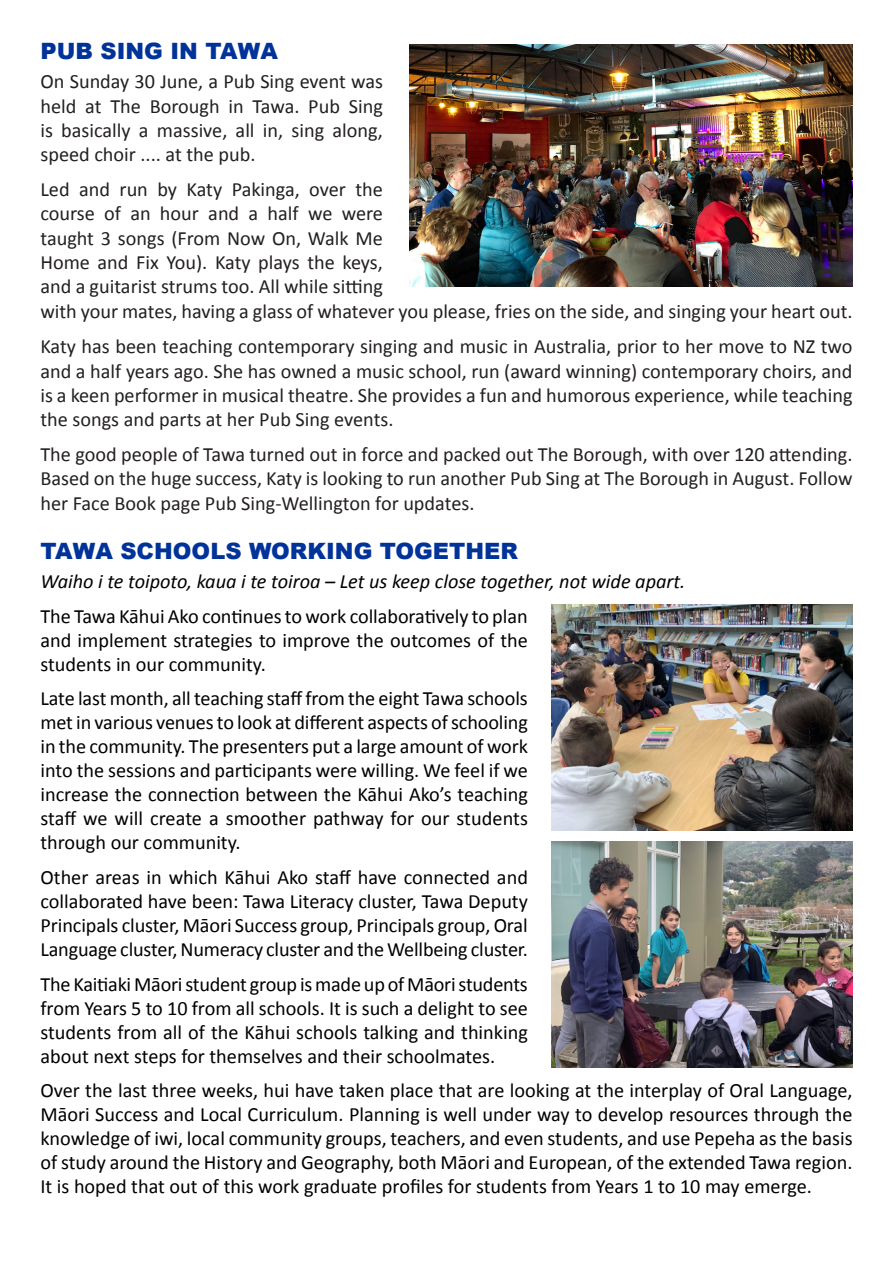
<style>
.page{position:relative;width:893px;height:1263px;background:#fff}
.page>*{position:absolute;margin:0;border:0;box-sizing:border-box;transform-origin:0 0}
.t1{font:900 22.5px "Arial";color:#039}
.t2{font:20.25px/24px "Calibri";color:#000;text-align:justify}
.t3{font:20.25px/24.3px "Calibri";color:#231f20;text-align:justify}
.t4{font:italic 20.25px "Calibri";color:#000}
</style>
<div class="page">
<img style="left:410px;top:44px;width:443px;height:243px">
<img style="left:551px;top:841px;width:301px;height:226px">
<img style="left:551px;top:605px;width:302px;height:225px">
<p class="t1" style="left:40px;top:35px;width:239px">PUB SING IN TAWA</p>
<p class="t3" style="left:40px;top:68px;width:344px">On Sunday 30 June, a Pub Sing event was held at The Borough in Tawa. Pub Sing is basically a massive, all in, sing along, speed choir .... at the pub.</p>
<p class="t3" style="left:40px;top:176px;width:344px">Led and run by Katy Pakinga, over the course of an hour and a half we were taught 3 songs (From Now On, Walk Me Home and Fix You). Katy plays the keys, and a guitarist strums too. All while sitting</p>
<p class="t3" style="left:40px;top:299px;width:814px">with your mates, having a glass of whatever you please, fries on the side, and singing your heart out.</p>
<p class="t3" style="left:40px;top:333px;width:814px">Katy has been teaching contemporary singing and music in Australia, prior to her move to NZ two and a half years ago. She has owned a music school, run (award winning) contemporary choirs, and is a keen performer in musical theatre. She provides a fun and humorous experience, while teaching the songs and parts at her Pub Sing events.</p>
<p class="t3" style="left:40px;top:441px;width:814px">The good people of Tawa turned out in force and packed out The Borough, with over 120 attending.<br>Based on the huge success, Katy is looking to run another Pub Sing at The Borough in August. Follow her Face Book page Pub Sing-Wellington for updates.</p>
<p class="t1" style="left:40px;top:535px;width:479px">TAWA SCHOOLS WORKING TOGETHER</p>
<p class="t4" style="left:40px;top:568px;width:646px">Waiho i te toipoto, kaua i te toiroa – Let us keep close together, not wide apart.</p>
<p class="t2" style="left:40px;top:603px;width:489px">The Tawa Kāhui Ako continues to work collaboratively to plan and implement strategies to improve the outcomes of the students in our community.</p>
<p class="t2" style="left:40px;top:686px;width:489px">Late last month, all teaching staff from the eight Tawa schools met in various venues to look at different aspects of schooling in the community. The presenters put a large amount of work into the sessions and participants were willing. We feel if we increase the connection between the Kāhui Ako’s teaching staff we will create a smoother pathway for our students through our community.</p>
<p class="t2" style="left:40px;top:864px;width:489px">Other areas in which Kāhui Ako staff have connected and collaborated have been: Tawa Literacy cluster, Tawa Deputy Principals cluster, Māori Success group, Principals group, Oral Language cluster, Numeracy cluster and the Wellbeing cluster.</p>
<p class="t2" style="left:40px;top:971px;width:489px">The Kaitiaki Māori student group is made up of Māori students from Years 5 to 10 from all schools. It is such a delight to see students from all of the Kāhui schools talking and thinking about next steps for themselves and their schoolmates.</p>
<p class="t2" style="left:40px;top:1077px;width:814px">Over the last three weeks, hui have taken place that are looking at the interplay of Oral Language, Māori Success and Local Curriculum. Planning is well under way to develop resources through the knowledge of iwi, local community groups, teachers, and even students, and use Pepeha as the basis of study around the History and Geography, both Māori and European, of the extended Tawa region.<br>It is hoped that out of this work graduate profiles for students from Years 1 to 10 may emerge.</p>
</div>
